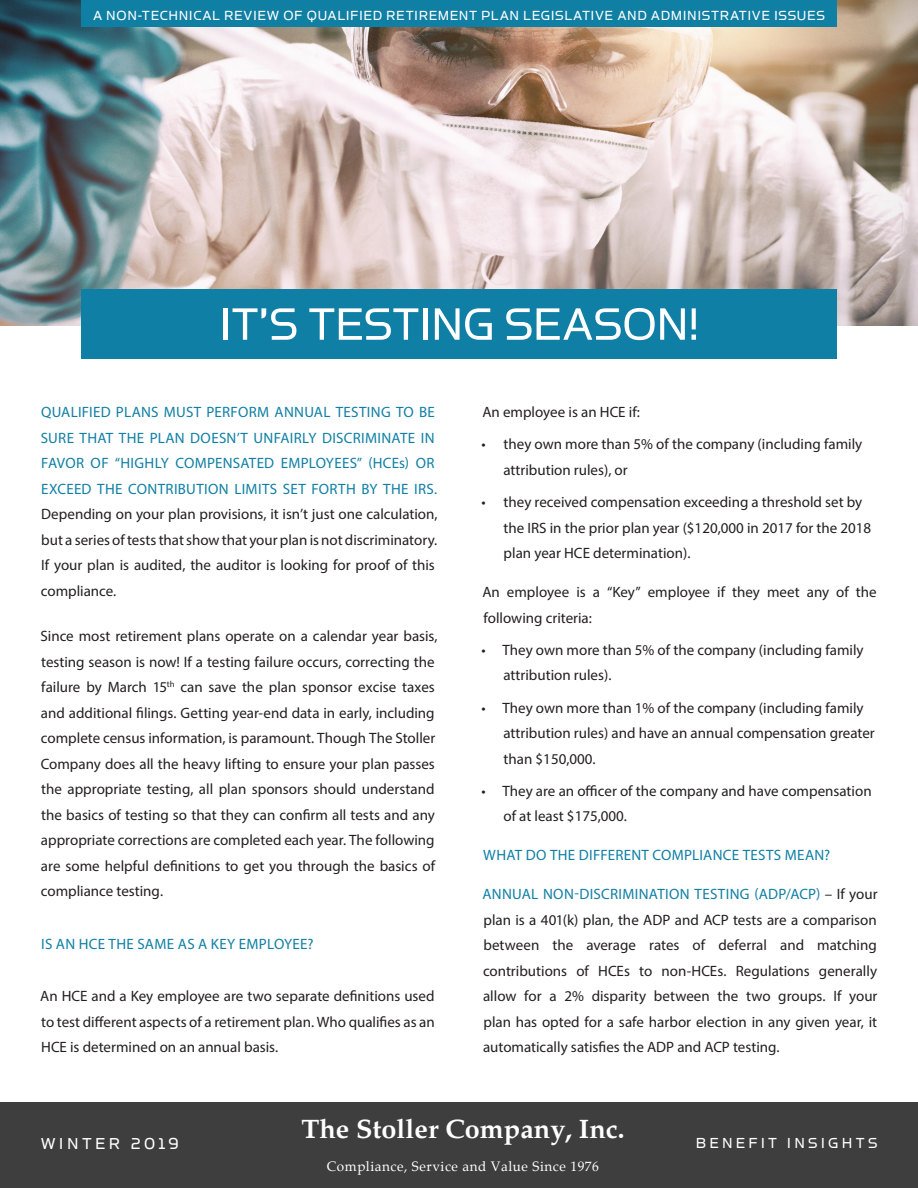
<style>
.page{position:relative;width:918px;height:1188px;background:#fff}
.page>*{position:absolute;margin:0;border:0;box-sizing:border-box;transform-origin:0 0}
.t1{font:51px "Simian Display Orangutan";letter-spacing:-.015em;color:#fff}
.t2{font:700 27px "Palatino";color:#fff}
.t3{font:18px "Simian Display Orangutan";letter-spacing:.185em;color:#fff}
.t4{font:16.5px "Simian Display Orangutan";letter-spacing:.195em;color:#fff}
.t5{font:15px/25.5px "Myriad Pro";color:#231f20}
.t6{font:15px/25.5px "Myriad Pro";letter-spacing:.02em;color:#107fa4}
.t7{font:15px "Simian Display Orangutan";letter-spacing:.04em;color:#fff}
.t8{font:13.5px "Palatino";letter-spacing:.04em;color:#fff}
.s1{color:#107fa4}
</style>
<div class="page">
<img style="left:0;top:0;width:918px;height:326px">
<div style="left:0;top:1102px;width:918px;height:86px;background:#3e3e3e"></div>
<div style="left:81px;top:0;width:756px;height:27px;background:#107fa4"></div>
<div style="left:81px;top:290px;width:756px;height:69px;background:#107fa5"></div>
<p class="t7" style="left:93px;top:8px;width:733px">A NON-TECHNICAL REVIEW OF QUALIFIED RETIREMENT PLAN LEGISLATIVE AND ADMINISTRATIVE ISSUES</p>
<h1 class="t1" style="left:219px;top:298px;width:482px">IT’S TESTING SEASON!</h1>
<p class="t6" style="left:41px;top:399px;width:398px">QUALIFIED PLANS MUST PERFORM ANNUAL TESTING TO BE SURE THAT THE PLAN DOESN’T UNFAIRLY DISCRIMINATE IN FAVOR OF “HIGHLY COMPENSATED EMPLOYEES” (HCEs) OR EXCEED THE CONTRIBUTION LIMITS SET FORTH BY THE IRS.</p>
<p class="t5" style="left:41px;top:501px;width:398px">Depending on your plan provisions, it isn’t just one calculation, but a series of tests that show that your plan is not discriminatory.<br>If your plan is audited, the auditor is looking for proof of this compliance.</p>
<p class="t5" style="left:41px;top:623px;width:398px">Since most retirement plans operate on a calendar year basis, testing season is now! If a testing failure occurs, correcting the failure by March 15<sup>th</sup> can save the plan sponsor excise taxes and additional filings. Getting year-end data in early, including complete census information, is paramount. Though The Stoller Company does all the heavy lifting to ensure your plan passes the appropriate testing, all plan sponsors should understand the basics of testing so that they can confirm all tests and any appropriate corrections are completed each year. The following are some helpful definitions to get you through the basics of compliance testing.</p>
<p class="t6" style="left:41px;top:931px;width:274px">IS AN HCE THE SAME AS A KEY EMPLOYEE?</p>
<p class="t5" style="left:40px;top:983px;width:396px;text-align:justify">An HCE and a Key employee are two separate definitions used to test different aspects of a retirement plan. Who qualifies as an HCE is determined on an annual basis.</p>
<p class="t5" style="left:482px;top:399px;width:159px">An employee is an HCE if:</p>
<p class="t5" style="left:503px;top:431px;width:360px;text-indent:-22px">• they own more than 5% of the company (including family attribution rules), or</p>
<p class="t5" style="left:504px;top:489px;width:369px;text-indent:-22px">• they received compensation exceeding a threshold set by the IRS in the prior plan year ($120,000 in 2017 for the 2018 plan year HCE determination).</p>
<p class="t5" style="left:482px;top:579px;width:396px">An employee is a “Key” employee if they meet any of the following criteria:</p>
<p class="t5" style="left:503px;top:637px;width:362px;text-indent:-22px">• They own more than 5% of the company (including family attribution rules).</p>
<p class="t5" style="left:503px;top:695px;width:373px;text-indent:-22px">• They own more than 1% of the company (including family attribution rules) and have an annual compensation greater than $150,000.</p>
<p class="t5" style="left:504px;top:778px;width:370px;text-indent:-22px">• They are an officer of the company and have compensation of at least $175,000.</p>
<p class="t6" style="left:483px;top:842px;width:349px">WHAT DO THE DIFFERENT COMPLIANCE TESTS MEAN?</p>
<p class="t5" style="left:483px;top:881px;width:397px;text-align:justify"><span class="s1">ANNUAL NON-DISCRIMINATION TESTING (ADP/ACP)</span> – If your plan is a 401(k) plan, the ADP and ACP tests are a comparison between the average rates of deferral and matching contributions of HCEs to non-HCEs. Regulations generally allow for a 2% disparity between the two groups. If your plan has opted for a safe harbor election in any given year, it automatically satisfies the ADP and ACP testing.</p>
<h2 class="t2" style="left:301px;top:1114px;width:325px">The Stoller Company, Inc.</h2>
<p class="t8" style="left:327px;top:1159px;width:274px">Compliance, Service and Value Since 1976</p>
<p class="t3" style="left:41px;top:1134px;width:140px">WINTER 2019</p>
<p class="t4" style="left:696px;top:1135px;width:183px">BENEFIT INSIGHTS</p>
</div>
